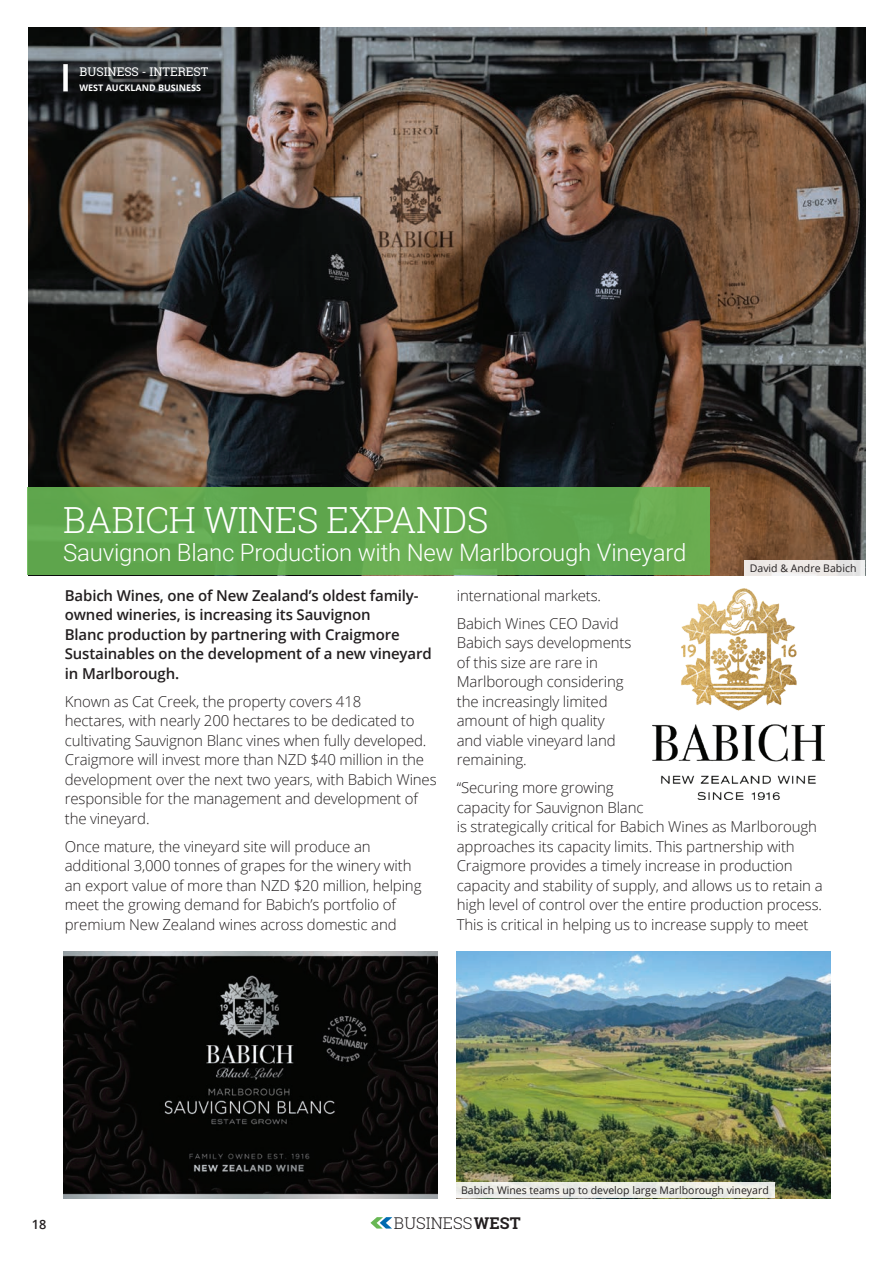
<style>
.page{position:relative;width:893px;height:1263px;background:#fff}
.page>*{position:absolute;margin:0;border:0;box-sizing:border-box;transform-origin:0 0}
.Pull_Quote_Text{font:300 36px "Roboto Slab";letter-spacing:-.01em;color:#fff}
.Pull_Quote_Text-2{font:300 24px "Roboto";letter-spacing:-.01em;color:#fff}
.t1{font:300 16.2px "Roboto Slab";color:#231f20}
.Page_Body_Text_-_Black{font:300 15px/19.5px "Open Sans";letter-spacing:-.01em;color:#231f20}
.Page_Body_Text_-_Black-2{font:600 15px/19.5px "Open Sans";letter-spacing:-.01em;color:#231f20}
.Page_Number_-_Align_Left{font:600 12.75px "Open Sans";color:#231f20}
.Page_Header_-_Blue{font:12px "Roboto Slab";color:#fff}
.Page_Body_Text_-_Black-3{font:10.5px "Open Sans";color:#231f20}
.Blue_Text_-_Align_Left{font:700 9px "Open Sans";color:#fff}
.s1{font-weight:700}
</style>
<div class="page">
<img style="left:28px;top:27px;width:837px;height:548px">
<div style="left:28px;top:487px;width:682px;height:88px;background:linear-gradient(to right,#60a74e,#65aa50)"></div>
<div style="left:63px;top:64px;width:5px;height:27px;background:#fff"></div>
<svg style="left:370px;top:1217px;width:22px;height:11px"></svg>
<img style="left:63px;top:951px;width:374px;height:247px">
<img style="left:652px;top:588px;width:173px;height:211px">
<img style="left:456px;top:951px;width:375px;height:247px">
<div style="left:456px;top:1182px;width:319px;height:16px;background:#ebece6"></div>
<div style="left:745px;top:560px;width:120px;height:15px;background:#ede9e6"></div>
<p class="Page_Header_-_Blue" style="left:79px;top:64px;width:130px">BUSINESS - INTEREST</p>
<p class="Blue_Text_-_Align_Left" style="left:79px;top:82px;width:123px">WEST AUCKLAND BUSINESS</p>
<p class="Pull_Quote_Text" style="left:63px;top:495px;width:427px">BABICH WINES EXPANDS</p>
<p class="Pull_Quote_Text-2" style="left:63px;top:536px;width:625px">Sauvignon Blanc Production with New Marlborough Vineyard</p>
<p class="Page_Body_Text_-_Black-3" style="left:750px;top:561px;width:108px">David &amp; Andre Babich</p>
<p class="Page_Body_Text_-_Black-2" style="left:65px;top:585px;width:368px">Babich Wines, one of New Zealand’s oldest family&shy;owned wineries, is increasing its Sauvignon<br>Blanc production by partnering with Craigmore Sustainables on the development of a new vineyard in Marlborough.</p>
<p class="Page_Body_Text_-_Black" style="left:65px;top:691px;width:373px">Known as Cat Creek, the property covers 418<br>hectares, with nearly 200 hectares to be dedicated to cultivating Sauvignon Blanc vines when fully developed.<br>Craigmore will invest more than NZD $40 million in the development over the next two years, with Babich Wines responsible for the management and development of the vineyard.</p>
<p class="Page_Body_Text_-_Black" style="left:65px;top:836px;width:358px">Once mature, the vineyard site will produce an additional 3,000 tonnes of grapes for the winery with an export value of more than NZD $20 million, helping meet the growing demand for Babich’s portfolio of premium New Zealand wines across domestic and</p>
<p class="Page_Body_Text_-_Black" style="left:457px;top:585px;width:146px">international markets.</p>
<p class="Page_Body_Text_-_Black" style="left:457px;top:613px;width:176px">Babich Wines CEO David<br>Babich says developments of this size are rare in<br>Marlborough considering the increasingly limited amount of high quality and viable vineyard land remaining.</p>
<p class="Page_Body_Text_-_Black" style="left:457px;top:777px;width:367px">“Securing more growing<br>capacity for Sauvignon Blanc<br>is strategically critical for Babich Wines as Marlborough approaches its capacity limits. This partnership with Craigmore provides a timely increase in production capacity and stability of supply, and allows us to retain a high level of control over the entire production process.<br>This is critical in helping us to increase supply to meet</p>
<p class="Page_Body_Text_-_Black-3" style="left:461px;top:1183px;width:309px">Babich Wines teams up to develop large Marlborough vineyard</p>
<p class="Page_Number_-_Align_Left" style="left:32px;top:1215px;width:16px">18</p>
<p class="t1" style="left:394px;top:1211px;width:128px">BUSINESS<span class="s1">WEST</span></p>
</div>
